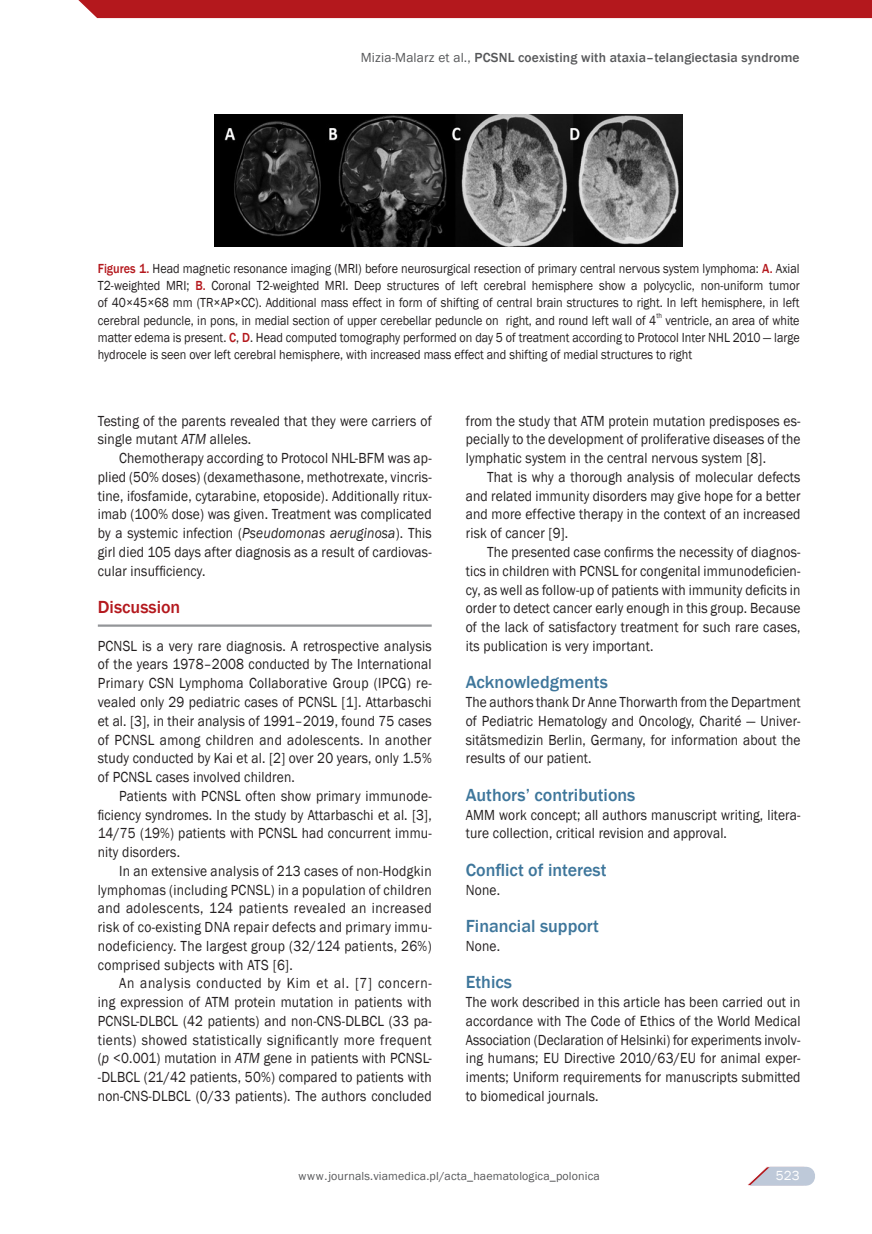
<style>
.page{position:relative;width:872px;height:1234px;background:#fff}
.page>*{position:absolute;margin:0;border:0;box-sizing:border-box;transform-origin:0 0}
._07_Srodtytul_2{font:500 18px "Franklin Gothic";color:#3e769b}
._06_Srodtytul_1_z_li{font:500 18px "Franklin Gothic";color:#b4181d}
._05B_Tekst{font:15px/18.8px "Franklin Gothic";letter-spacing:.01em;color:#231f20;text-align:justify;scale:.9 1}
._05A_Tekst_pierwszy{font:15px/18.8px "Franklin Gothic";letter-spacing:.01em;color:#231f20;text-align:justify;scale:.9 1}
._16_Rycina_podpis{font:13.5px/17.2px "Franklin Gothic";color:#231f20;text-align:justify;scale:.9 1}
.t1{font:500 13.5px "Franklin Gothic";letter-spacing:.01em;color:#57585a}
.t2{font:13.5px "Franklin Gothic";color:#fff}
.t3{font:12px "Franklin Gothic";letter-spacing:.01em;color:#57585a}
._16_Rycina_podpis-2{font:7.35px "Franklin Gothic";color:#231f20;scale:.9 1}
.s1{font-weight:400}
.s2{font-weight:500;color:#b4181d}
.s3{font-style:italic}
</style>
<div class="page">
<div style="left:78px;top:0;width:794px;height:18px;background:#b4181d"></div>
<svg style="left:748px;top:1166px;width:67px;height:19px"></svg>
<hr style="left:98px;top:624px;width:334px;height:2px;background:#939598">
<img style="left:215px;top:115px;width:467px;height:131px">
<p class="t1" style="left:361px;top:49px;width:440px"><span class="s1">Mizia-Malarz et al.,</span> PCSNL coexisting with ataxia–telangiectasia syndrome</p>
<p class="_16_Rycina_podpis" style="left:98px;top:260px;width:781px"><span class="s2">Figures 1.</span> Head magnetic resonance imaging (MRI) before neurosurgical resection of primary central nervous system lymphoma: <span class="s2">A.</span> Axial T2-weighted MRI; <span class="s2">B.</span> Coronal T2-weighted MRI. Deep structures of left cerebral hemisphere show a polycyclic, non-uniform tumor of 40×45×68 mm (TR×AP×CC). Additional mass effect in form of shifting of central brain structures to right. In left hemisphere, in left cerebral peduncle, in pons, in medial section of upper cerebellar peduncle on right, and round left wall of 4</p>
<p class="_16_Rycina_podpis-2" style="left:656px;top:311px;width:8px">th</p>
<p class="_16_Rycina_podpis" style="left:98px;top:311px;width:781px;text-indent:568px">ventricle, an area of white matter edema is present. <span class="s2">C</span>, <span class="s2">D</span>. Head computed tomography performed on day 5 of treatment according to Protocol Inter NHL 2010 — large hydrocele is seen over left cerebral hemisphere, with increased mass effect and shifting of medial structures to right</p>
<p class="_05B_Tekst" style="left:98px;top:411px;width:372px">Testing of the parents revealed that they were carriers of single mutant <span class="s3">ATM</span> alleles.</p>
<p class="_05B_Tekst" style="left:98px;top:449px;width:372px;text-indent:21px">Chemotherapy according to Protocol NHL-BFM was ap&shy;plied (50% doses) (dexamethasone, methotrexate, vincris&shy;tine, ifosfamide, cytarabine, etoposide). Additionally ritux&shy;imab (100% dose) was given. Treatment was complicated by a systemic infection (<span class="s3">Pseudomonas aeruginosa</span>). This girl died 105 days after diagnosis as a result of cardiovas&shy;cular insufficiency.</p>
<p class="_06_Srodtytul_1_z_li" style="left:98px;top:596px;width:84px">Discussion</p>
<p class="_05A_Tekst_pierwszy" style="left:98px;top:636px;width:372px">PCNSL is a very rare diagnosis. A retrospective analysis of the years 1978–2008 conducted by The International Primary CSN Lymphoma Collaborative Group (IPCG) re&shy;vealed only 29 pediatric cases of PCNSL [1]. Attarbaschi et al. [3], in their analysis of 1991–2019, found 75 cases of PCNSL among children and adolescents. In another study conducted by Kai et al. [2] over 20 years, only 1.5% of PCNSL cases involved children.</p>
<p class="_05B_Tekst" style="left:98px;top:786px;width:372px;text-indent:21px">Patients with PCNSL often show primary immunode&shy;ficiency syndromes. In the study by Attarbaschi et al. [3], 14/75 (19%) patients with PCNSL had concurrent immu&shy;nity disorders.</p>
<p class="_05B_Tekst" style="left:98px;top:861px;width:372px;text-indent:21px">In an extensive analysis of 213 cases of non-Hodgkin lymphomas (including PCNSL) in a population of children and adolescents, 124 patients revealed an increased risk of co-existing DNA repair defects and primary immu&shy;nodeficiency. The largest group (32/124 patients, 26%) comprised subjects with ATS [6].</p>
<p class="_05B_Tekst" style="left:98px;top:974px;width:372px;text-indent:21px">An analysis conducted by Kim et al. [7] concern&shy;ing expression of ATM protein mutation in patients with PCNSL-DLBCL (42 patients) and non-CNS-DLBCL (33 pa&shy;tients) showed statistically significantly more frequent (<span class="s3">p</span> &lt;0.001) mutation in <span class="s3">ATM</span> gene in patients with PCNSL--DLBCL (21/42 patients, 50%) compared to patients with non-CNS-DLBCL (0/33 patients). The authors concluded</p>
<p class="_05B_Tekst" style="left:466px;top:411px;width:373px">from the study that ATM protein mutation predisposes es&shy;pecially to the development of proliferative diseases of the lymphatic system in the central nervous system [8].</p>
<p class="_05B_Tekst" style="left:466px;top:468px;width:373px;text-indent:21px">That is why a thorough analysis of molecular defects and related immunity disorders may give hope for a better and more effective therapy in the context of an increased risk of cancer [9].</p>
<p class="_05B_Tekst" style="left:466px;top:543px;width:373px;text-indent:21px">The presented case confirms the necessity of diagnos&shy;tics in children with PCNSL for congenital immunodeficien&shy;cy, as well as follow-up of patients with immunity deficits in order to detect cancer early enough in this group. Because of the lack of satisfactory treatment for such rare cases, its publication is very important.</p>
<p class="_07_Srodtytul_2" style="left:466px;top:671px;width:144px">Acknowledgments</p>
<p class="_05A_Tekst_pierwszy" style="left:466px;top:692px;width:373px">The authors thank Dr Anne Thorwarth from the Department of Pediatric Hematology and Oncology, Charité — Univer&shy;sitätsmedizin Berlin, Germany, for information about the results of our patient.</p>
<p class="_07_Srodtytul_2" style="left:466px;top:783px;width:171px">Authors’ contributions</p>
<p class="_05A_Tekst_pierwszy" style="left:466px;top:805px;width:373px">AMM work concept; all authors manuscript writing, litera&shy;ture collection, critical revision and approval.</p>
<p class="_07_Srodtytul_2" style="left:466px;top:858px;width:142px">Conflict of interest</p>
<p class="_05A_Tekst_pierwszy" style="left:466px;top:880px;width:40px">None.</p>
<p class="_07_Srodtytul_2" style="left:466px;top:914px;width:135px">Financial support</p>
<p class="_05A_Tekst_pierwszy" style="left:466px;top:936px;width:40px">None.</p>
<p class="_07_Srodtytul_2" style="left:466px;top:970px;width:48px">Ethics</p>
<p class="_05A_Tekst_pierwszy" style="left:466px;top:992px;width:373px">The work described in this article has been carried out in accordance with The Code of Ethics of the World Medical Association (Declaration of Helsinki) for experiments involv&shy;ing humans; EU Directive 2010/63/EU for animal exper&shy;iments; Uniform requirements for manuscripts submitted to biomedical journals.</p>
<p class="t3" style="left:298px;top:1167px;width:303px">www.journals.viamedica.pl/acta_haematologica_polonica</p>
<p class="t2" style="left:776px;top:1166px;width:25px">523</p>
</div>
